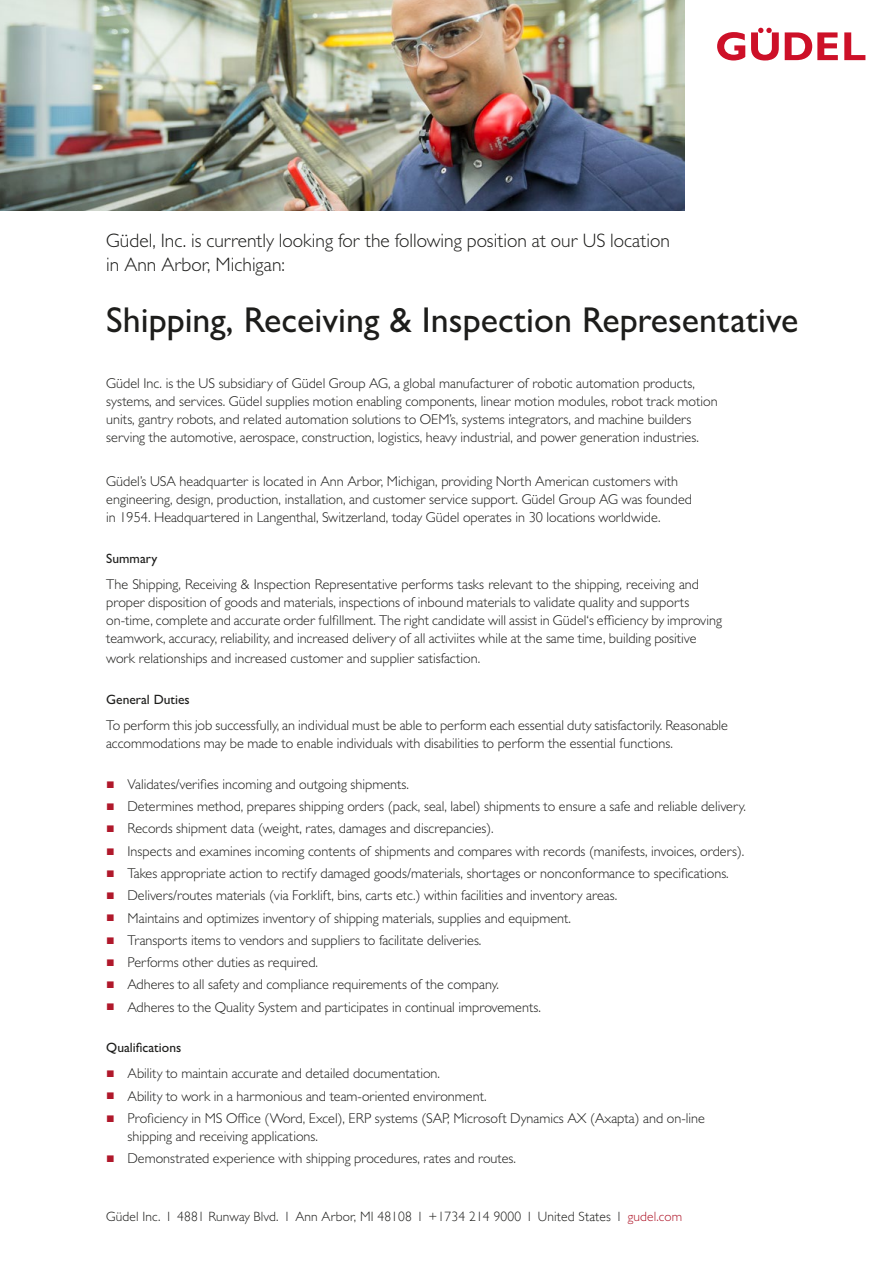
<style>
.page{position:relative;width:893px;height:1263px;background:#fff}
.page>*{position:absolute;margin:0;border:0;box-sizing:border-box;transform-origin:0 0}
.t1{font:500 36px "Gill Sans MT Pro";color:#1d1d1b}
.t2{font:300 19.5px/24px "Gill Sans MT Pro";color:#1d1d1b}
.t3{font:300 14.25px/18px "Gill Sans MT Pro";color:#1d1d1b}
.t4{font:300 13.5px "Gill Sans";letter-spacing:.01em;color:#1d1d1b}
.t5{font:500 13.5px "Gill Sans MT Pro";color:#1d1d1b}
.s1{font-family:"Gill Sans"}
.s2{font-family:"Arial";font-weight:400;color:#b0182b}
.s3{font-family:"Gill Sans MT Pro"}
.s4{font-family:"Gill Sans MT Pro";color:#b0182b}
</style>
<div class="page">
<svg style="left:717px;top:32px;width:28px;height:29px"></svg>
<svg style="left:785px;top:32px;width:53px;height:28px"></svg>
<svg style="left:844px;top:32px;width:21px;height:28px"></svg>
<svg style="left:751px;top:28px;width:28px;height:33px"></svg>
<img style="left:0;top:0;width:685px;height:210px">
<h2 class="t2" style="left:106px;top:228px;width:565px">Güdel, Inc. is currently looking for the following position at our US location in Ann Arbor, Michigan:</h2>
<h1 class="t1" style="left:106px;top:299px;width:694px">Shipping, Receiving &amp; Inspection Representative</h1>
<p class="t3" style="left:106px;top:374px;width:613px">Güdel Inc. is the US subsidiary of Güdel Group AG, a global manufacturer of robotic automation products, systems, and services. Güdel supplies motion enabling components, linear motion modules, robot track motion units, gantry robots, and related automation solutions to OEM’s, systems integrators, and machine builders serving the automotive, aerospace, construction, logistics, heavy industrial, and power generation industries.</p>
<p class="t3" style="left:106px;top:472px;width:587px">Güdel’s USA headquarter is located in Ann Arbor, Michigan, providing North American customers with engineering, design, production, installation, and customer service support. Güdel Group AG was founded in <span class="s1">1954</span>. Headquartered in Langenthal, Switzerland, today Güdel operates in <span class="s1">30</span> locations worldwide.</p>
<p class="t5" style="left:106px;top:550px;width:53px">Summary</p>
<p class="t3" style="left:106px;top:575px;width:617px">The Shipping, Receiving &amp; Inspection Representative performs tasks relevant to the shipping, receiving and proper disposition of goods and materials, inspections of inbound materials to validate quality and supports on-time, complete and accurate order fulfillment. The right candidate will assist in Güdel‘s efficiency by improving teamwork, accuracy, reliability, and increased delivery of all activiites while at the same time, building positive</p>
<p class="t3" style="left:106px;top:649px;width:375px">work relationships and increased customer and supplier satisfaction.</p>
<p class="t5" style="left:106px;top:691px;width:85px">General Duties</p>
<p class="t3" style="left:106px;top:716px;width:623px">To perform this job successfully, an individual must be able to perform each essential duty satisfactorily. Reasonable accommodations may be made to enable individuals with disabilities to perform the essential functions.</p>
<p class="t3" style="left:106px;top:775px;width:304px"><span class="s2">■</span> Validates/verifies incoming and outgoing shipments.</p>
<p class="t3" style="left:106px;top:797px;width:641px"><span class="s2">■</span> Determines method, prepares shipping orders (pack, seal, label) shipments to ensure a safe and reliable delivery.</p>
<p class="t3" style="left:106px;top:819px;width:389px"><span class="s2">■</span> Records shipment data (weight, rates, damages and discrepancies).</p>
<p class="t3" style="left:106px;top:842px;width:639px"><span class="s2">■</span> Inspects and examines incoming contents of shipments and compares with records (manifests, invoices, orders).</p>
<p class="t3" style="left:106px;top:864px;width:624px"><span class="s2">■</span> Takes appropriate action to rectify damaged goods/materials, shortages or nonconformance to specifications.</p>
<p class="t3" style="left:106px;top:886px;width:512px"><span class="s2">■</span> Delivers/routes materials (via Forklift, bins, carts etc.) within facilities and inventory areas.</p>
<p class="t3" style="left:106px;top:908px;width:466px"><span class="s2">■</span> Maintains and optimizes inventory of shipping materials, supplies and equipment.</p>
<p class="t3" style="left:106px;top:931px;width:377px"><span class="s2">■</span> Transports items to vendors and suppliers to facilitate deliveries.</p>
<p class="t3" style="left:106px;top:953px;width:213px"><span class="s2">■</span> Performs other duties as required.</p>
<p class="t3" style="left:106px;top:975px;width:394px"><span class="s2">■</span> Adheres to all safety and compliance requirements of the company.</p>
<p class="t3" style="left:106px;top:997px;width:436px"><span class="s2">■</span> Adheres to the Quality System and participates in continual improvements.</p>
<p class="t5" style="left:106px;top:1039px;width:76px">Qualifications</p>
<p class="t3" style="left:106px;top:1064px;width:335px"><span class="s2">■</span> Ability to maintain accurate and detailed documentation.</p>
<p class="t3" style="left:106px;top:1086px;width:382px"><span class="s2">■</span> Ability to work in a harmonious and team-oriented environment.</p>
<p class="t3" style="left:128px;top:1109px;width:579px;text-indent:-21px"><span class="s2">■</span> Proficiency in MS Office (Word, Excel), ERP systems (SAP, Microsoft Dynamics AX (Axapta) and on-line shipping and receiving applications.</p>
<p class="t3" style="left:106px;top:1149px;width:411px"><span class="s2">■</span> Demonstrated experience with shipping procedures, rates and routes.</p>
<p class="t4" style="left:106px;top:1208px;width:577px"><span class="s3">Güdel Inc. 1</span> 4881 <span class="s3">Runway Blvd. 1 Ann Arbor,</span> MI 48108 <span class="s3">1</span> +1734 214 9000 <span class="s3">1</span> United States <span class="s3">1</span> <span class="s4">gudel.com</span></p>
</div>
